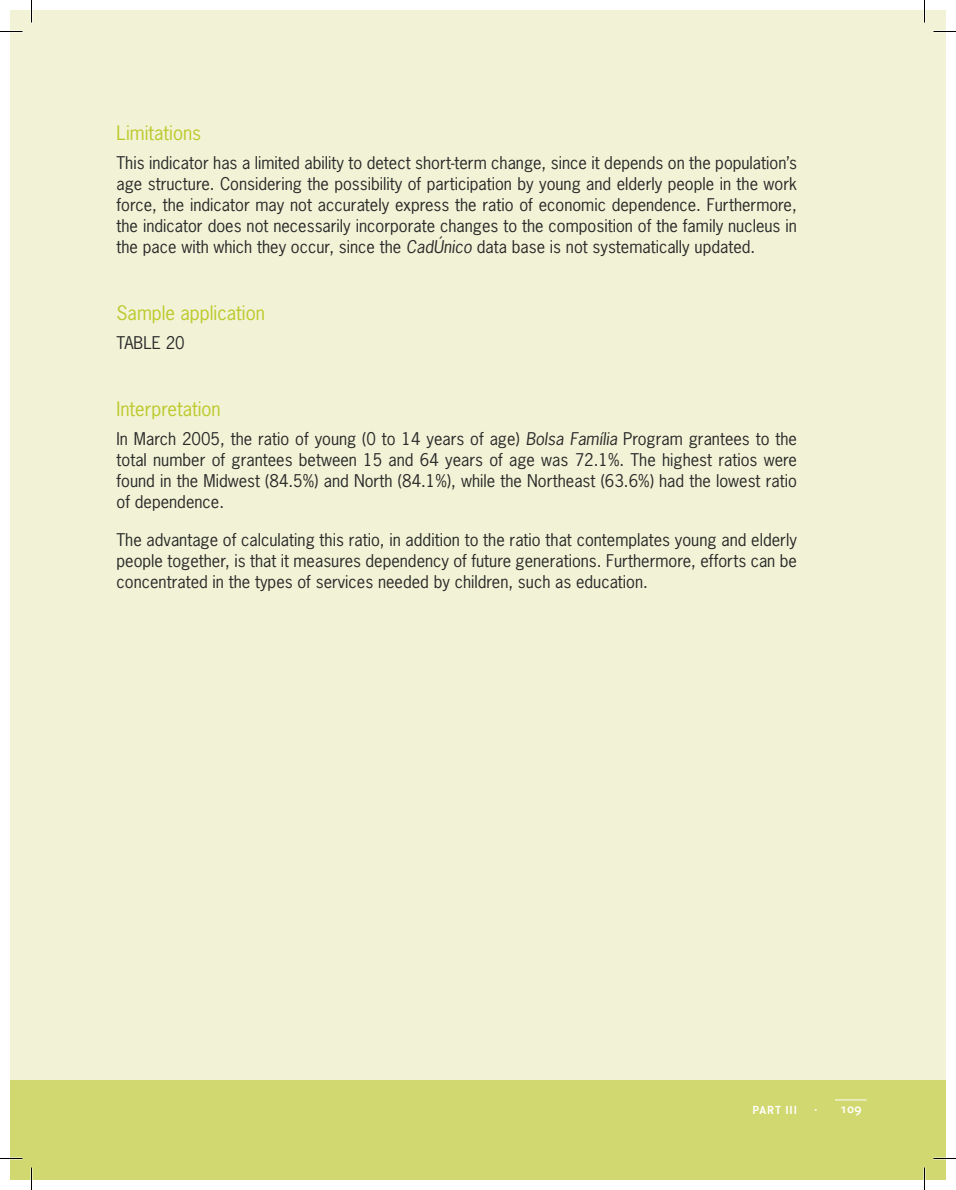
<style>
.page{position:relative;width:956px;height:1190px;background:#fff}
.page>*{position:absolute;margin:0;border:0;box-sizing:border-box;transform-origin:0 0}
.t1{font:18.75px "News Gothic Std";color:#bbc92b}
.t2{font:16.5px/21px "News Gothic Std";color:#2a2a2a;text-align:justify}
.t3{font:500 13.5px "Bliss Caps";color:#fff}
.t4{font:700 11.25px "DIN";letter-spacing:.08em;color:#fff;scale:.95 1}
.s1{font-style:italic}
.s2{font-family:"DIN";font-weight:700;font-size:6px}
</style>
<div class="page">
<div style="left:10px;top:10px;width:22px;height:1170px;background:#f2f3d6"></div>
<div style="left:10px;top:1080px;width:22px;height:100px;background:#d1d870"></div>
<div style="left:32px;top:10px;width:914px;height:1170px;background:#f2f3d6"></div>
<div style="left:32px;top:1080px;width:914px;height:100px;background:#d1d870"></div>
<hr style="left:835px;top:1099px;width:32px;height:1px;background:#fff">
<hr style="left:0;top:1157px;width:22px;height:2px;background:#fff">
<hr style="left:933px;top:1157px;width:23px;height:2px;background:#fff">
<hr style="left:923px;top:0;width:2px;height:22px;background:#fff">
<hr style="left:923px;top:1167px;width:2px;height:23px;background:#fff">
<svg style="left:0;top:31px;width:22px;height:1px"></svg>
<svg style="left:933px;top:31px;width:23px;height:1px"></svg>
<svg style="left:0;top:1158px;width:22px;height:1px"></svg>
<svg style="left:933px;top:1158px;width:23px;height:1px"></svg>
<svg style="left:31px;top:0;width:1px;height:22px"></svg>
<svg style="left:31px;top:1167px;width:1px;height:23px"></svg>
<svg style="left:924px;top:0;width:1px;height:22px"></svg>
<svg style="left:924px;top:1167px;width:1px;height:23px"></svg>
<p class="t1" style="left:117px;top:121px;width:86px">Limitations</p>
<p class="t2" style="left:117px;top:152px;width:682px">This indicator has a limited ability to detect short-term change, since it depends on the population’s age structure. Considering the possibility of participation by young and elderly people in the work force, the indicator may not accurately express the ratio of economic dependence. Furthermore, the indicator does not necessarily incorporate changes to the composition of the family nucleus in the pace with which they occur, since the <span class="s1">CadÚnico</span> data base is not systematically updated.</p>
<p class="t1" style="left:117px;top:300px;width:150px">Sample application</p>
<p class="t2" style="left:117px;top:332px;width:70px">TABLE 20</p>
<p class="t1" style="left:117px;top:396px;width:106px">Interpretation</p>
<p class="t2" style="left:117px;top:428px;width:682px">In March 2005, the ratio of young (0 to 14 years of age) <span class="s1">Bolsa Família</span> Program grantees to the total number of grantees between 15 and 64 years of age was 72.1%. The highest ratios were found in the Midwest (84.5%) and North (84.1%), while the Northeast (63.6%) had the lowest ratio of dependence.</p>
<p class="t2" style="left:117px;top:529px;width:682px">The advantage of calculating this ratio, in addition to the ratio that contemplates young and elderly people together, is that it measures dependency of future generations. Furthermore, efforts can be concentrated in the types of services needed by children, such as education.</p>
<p class="t4" style="left:753px;top:1102px;width:48px">PART III</p>
<p class="t3" style="left:815px;top:1101px;width:48px"><span class="s2">•</span> 109</p>
</div>
